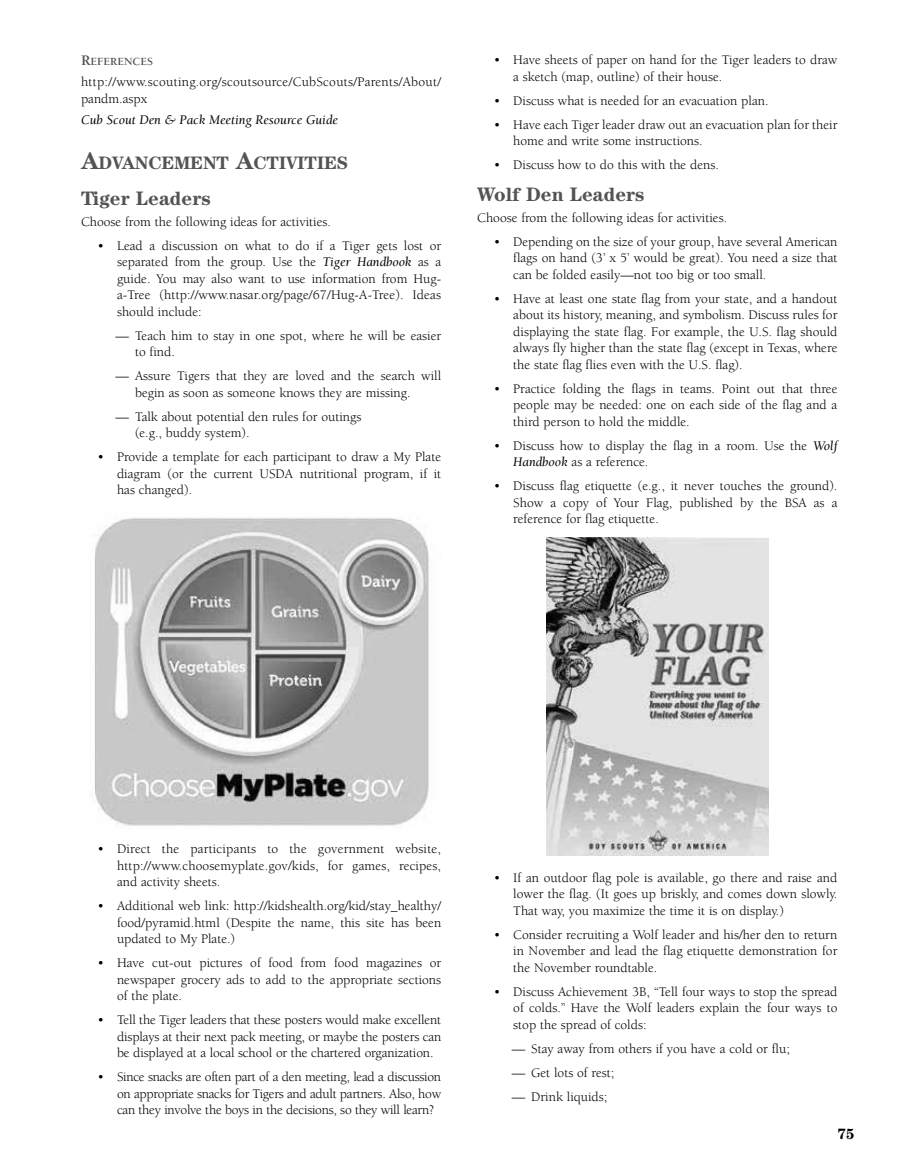
<style>
.page{position:relative;width:905px;height:1175px;background:#fff}
.page>*{position:absolute;margin:0;border:0;box-sizing:border-box;transform-origin:0 0}
.t1{font:700 19.5px "Century";color:#535353}
.t2{font:700 18px "Century";letter-spacing:-.015em;color:#535353}
.t3{font:700 15px "Century";color:#000}
.t4{font:13.5px/16.5px "Berkeley";color:#000;text-align:justify}
.t5{font:13.5px/16.5px "Berkeley";letter-spacing:.02em;color:#000}
.t6{font:italic 13.5px "Berkeley";color:#000}
.t7{font:700 11.25px "Berkeley";color:#535353}
.s1{font-size:15px}
.s2{font-size:24px}
.s3{font-style:italic}
</style>
<div class="page">
<img style="left:95px;top:518px;width:334px;height:308px">
<img style="left:546px;top:537px;width:222px;height:319px">
<p class="t7" style="left:81px;top:56px;width:73px"><span class="s1">R</span>EFERENCES</p>
<p class="t5" style="left:81px;top:74px;width:361px">http://www.scouting.org/scoutsource/CubScouts/Parents/About/ pandm.aspx</p>
<p class="t6" style="left:81px;top:112px;width:258px">Cub Scout Den &amp; Pack Meeting Resource Guide</p>
<h2 class="t2" style="left:81px;top:152px;width:269px"><span class="s2">A</span>DVANCEMENT <span class="s2">A</span>CTIVITIES</h2>
<h1 class="t1" style="left:81px;top:186px;width:131px">Tiger Leaders</h1>
<p class="t4" style="left:81px;top:214px;width:251px">Choose from the following ideas for activities.</p>
<p class="t4" style="left:117px;top:238px;width:326px;text-indent:-19px">• Lead a discussion on what to do if a Tiger gets lost or separated from the group. Use the <span class="s3">Tiger Handbook</span> as a guide. You may also want to use information from Hug&shy;a-Tree (http://www.nasar.org/page/67/Hug-A-Tree). Ideas should include:</p>
<p class="t4" style="left:135px;top:328px;width:308px;text-indent:-19px">— Teach him to stay in one spot, where he will be easier to find.</p>
<p class="t4" style="left:135px;top:368px;width:308px;text-indent:-19px">— Assure Tigers that they are loved and the search will begin as soon as someone knows they are missing.</p>
<p class="t4" style="left:135px;top:409px;width:228px;text-indent:-19px">— Talk about potential den rules for outings (e.g., buddy system).</p>
<p class="t4" style="left:117px;top:449px;width:326px;text-indent:-19px">• Provide a template for each participant to draw a My Plate diagram (or the current USDA nutritional program, if it has changed).</p>
<p class="t4" style="left:513px;top:52px;width:326px;text-indent:-19px">• Have sheets of paper on hand for the Tiger leaders to draw a sketch (map, outline) of their house.</p>
<p class="t4" style="left:493px;top:92px;width:276px">• Discuss what is needed for an evacuation plan.</p>
<p class="t4" style="left:513px;top:116px;width:326px;text-indent:-19px">• Have each Tiger leader draw out an evacuation plan for their home and write some instructions.</p>
<p class="t4" style="left:493px;top:157px;width:227px">• Discuss how to do this with the dens.</p>
<h1 class="t1" style="left:477px;top:182px;width:169px">Wolf Den Leaders</h1>
<p class="t4" style="left:477px;top:209px;width:251px">Choose from the following ideas for activities.</p>
<p class="t4" style="left:513px;top:233px;width:326px;text-indent:-19px">• Depending on the size of your group, have several American flags on hand (3’ x 5’ would be great). You need a size that can be folded easily—not too big or too small.</p>
<p class="t4" style="left:513px;top:290px;width:326px;text-indent:-19px">• Have at least one state flag from your state, and a handout about its history, meaning, and symbolism. Discuss rules for displaying the state flag. For example, the U.S. flag should always fly higher than the state flag (except in Texas, where the state flag flies even with the U.S. flag).</p>
<p class="t4" style="left:513px;top:380px;width:326px;text-indent:-19px">• Practice folding the flags in teams. Point out that three people may be needed: one on each side of the flag and a third person to hold the middle.</p>
<p class="t4" style="left:513px;top:437px;width:325px;text-indent:-19px">• Discuss how to display the flag in a room. Use the <span class="s3">Wolf<br>Handbook</span> as a reference.</p>
<p class="t4" style="left:513px;top:478px;width:326px;text-indent:-19px">• Discuss flag etiquette (e.g., it never touches the ground).<br>Show a copy of Your Flag, published by the BSA as a reference for flag etiquette.</p>
<p class="t4" style="left:117px;top:841px;width:325px;text-indent:-19px">• Direct the participants to the government website, http://www.choosemyplate.gov/kids, for games, recipes, and activity sheets.</p>
<p class="t4" style="left:117px;top:898px;width:326px;text-indent:-19px">• Additional web link: http://kidshealth.org/kid/stay_healthy/ food/pyramid.html (Despite the name, this site has been updated to My Plate.)</p>
<p class="t4" style="left:117px;top:955px;width:326px;text-indent:-19px">• Have cut-out pictures of food from food magazines or newspaper grocery ads to add to the appropriate sections of the plate.</p>
<p class="t4" style="left:117px;top:1012px;width:326px;text-indent:-19px">• Tell the Tiger leaders that these posters would make excellent displays at their next pack meeting, or maybe the posters can be displayed at a local school or the chartered organization.</p>
<p class="t4" style="left:117px;top:1069px;width:325px;text-indent:-19px">• Since snacks are often part of a den meeting, lead a discussion on appropriate snacks for Tigers and adult partners. Also, how can they involve the boys in the decisions, so they will learn?</p>
<p class="t4" style="left:513px;top:869px;width:326px;text-indent:-19px">• If an outdoor flag pole is available, go there and raise and lower the flag. (It goes up briskly, and comes down slowly.<br>That way, you maximize the time it is on display.)</p>
<p class="t4" style="left:513px;top:926px;width:326px;text-indent:-19px">• Consider recruiting a Wolf leader and his/her den to return in November and lead the flag etiquette demonstration for the November roundtable.</p>
<p class="t4" style="left:513px;top:983px;width:325px;text-indent:-19px">• Discuss Achievement 3B, “Tell four ways to stop the spread of colds.” Have the Wolf leaders explain the four ways to stop the spread of colds:</p>
<p class="t4" style="left:511px;top:1040px;width:279px">— Stay away from others if you have a cold or flu;</p>
<p class="t4" style="left:511px;top:1064px;width:104px">— Get lots of rest;</p>
<p class="t4" style="left:511px;top:1088px;width:97px">— Drink liquids;</p>
<p class="t3" style="left:837px;top:1125px;width:19px">75</p>
</div>
